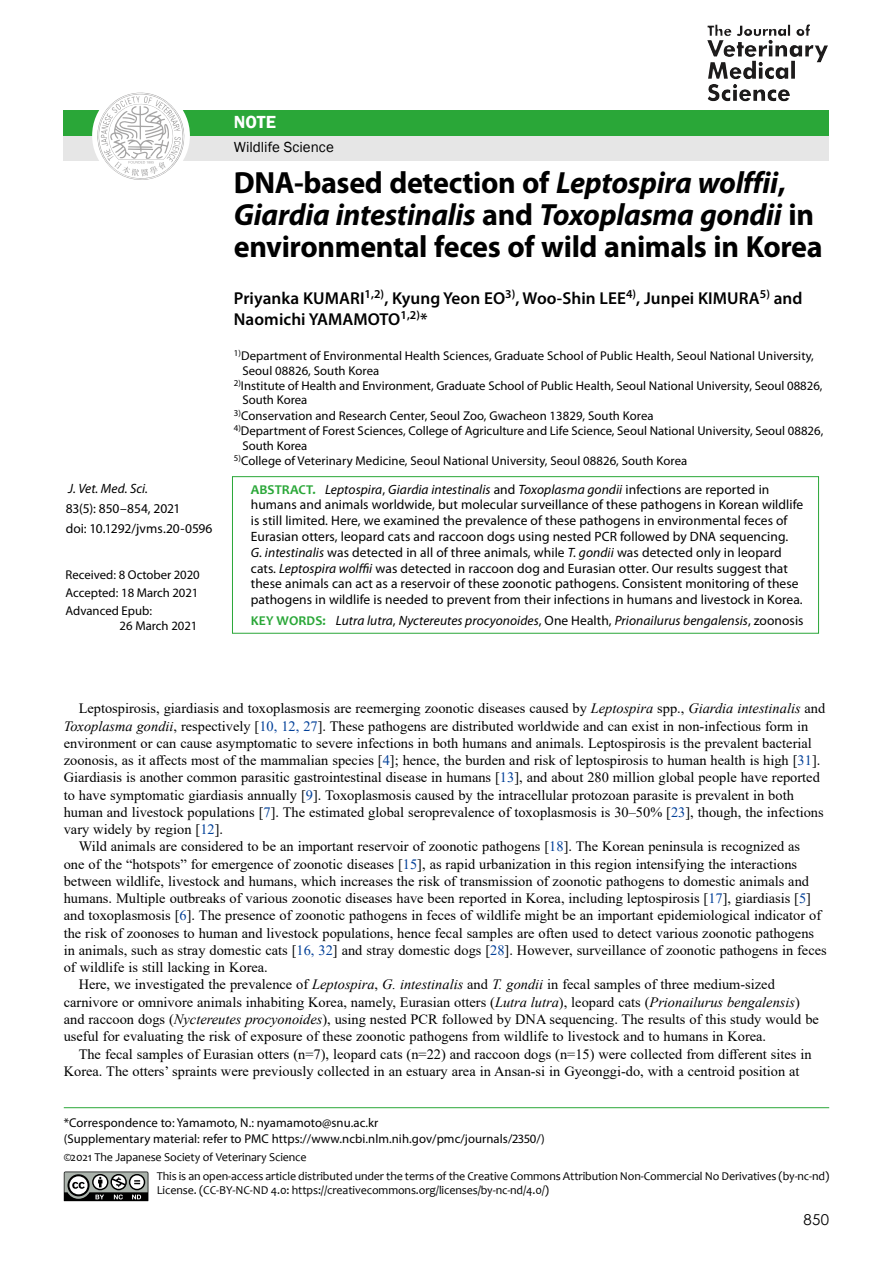
<style>
.page{position:relative;width:893px;height:1263px;background:#fff}
.page>*{position:absolute;margin:0;border:0;box-sizing:border-box;transform-origin:0 0}
.t1{font:700 30.75px/32.2px "Myriad Pro";letter-spacing:-.01em;color:#000}
.t2{font:600 18px "Franklin Gothic";color:#fff}
.t3{font:600 17.25px/21px "Myriad Pro";letter-spacing:.005em;color:#000}
.t4{font:15px "Franklin Gothic";color:#000}
.t5{font:15px "Century Gothic";color:#000}
.t6{font:14.25px "Times New Roman";color:#000}
.t7{font:13.5px/15.8px "Myriad Pro";letter-spacing:.005em;color:#000}
.t8{font:italic 13.5px "Myriad Pro";letter-spacing:.005em;color:#000}
.t9{font:12.75px/14.2px "Myriad Pro";letter-spacing:.005em;color:#000}
.t10{font:12px/20px "Candara";letter-spacing:-.01em;color:#000}
.s1{font-style:italic}
.s2{font-family:"Candara";font-weight:700;color:#2aa738}
.s3{font-family:"Candara";font-weight:700;font-style:normal;color:#2aa738}
.s4{font-style:normal}
.s5{color:#003f98}
</style>
<div class="page">
<hr style="left:64px;top:1107px;width:765px;height:1px;background:#2aa738">
<div style="left:64px;top:136px;width:765px;height:25px;background:#e6e6e6"></div>
<div style="left:64px;top:111px;width:765px;height:25px;background:#2aa738"></div>
<div style="left:92px;top:87px;width:98px;height:97px;background:#fff;border-radius:50%"></div>
<svg style="left:94px;top:92px;width:93px;height:88px"></svg>
<img style="left:707px;top:24px;width:106px;height:33px">
<div style="left:232px;top:476px;width:587px;height:158px;border:1px solid #2aa738"></div>
<svg style="left:64px;top:1171px;width:84px;height:30px"></svg>
<p class="t8" style="left:68px;top:480px;width:81px">J. Vet. Med. Sci.</p>
<p class="t7" style="left:66px;top:498px;width:148px;line-height:20px">83(5): 850–854, 2021<br>doi: 10.1292/jvms.20-0596</p>
<p class="t9" style="left:66px;top:566px;width:136px;line-height:17.9px;text-align:justify">Received: 8 October 2020<br>Accepted: 18 March 2021<br>Advanced Epub:</p>
<p class="t9" style="left:120px;top:619px;width:79px">26 March 2021</p>
<p class="t2" style="left:234px;top:111px;width:44px">NOTE</p>
<p class="t4" style="left:234px;top:138px;width:101px">Wildlife Science</p>
<h1 class="t1" style="left:234px;top:165px;width:590px">DNA-based detection of <span class="s1">Leptospira wolffii</span>,<br><span class="s1">Giardia intestinalis</span> and <span class="s1">Toxoplasma gondii</span> in environmental feces of wild animals in Korea</h1>
<p class="t3" style="left:234px;top:287px;width:570px">Priyanka KUMARI<sup>1,2)</sup>, Kyung Yeon EO<sup>3)</sup>, Woo-Shin LEE<sup>4)</sup>, Junpei KIMURA<sup>5)</sup> and<br>Naomichi YAMAMOTO<sup>1,2)</sup>*</p>
<p class="t9" style="left:242px;top:349px;width:573px;text-indent:-9px"><sup>1)</sup>Department of Environmental Health Sciences, Graduate School of Public Health, Seoul National University,<br>Seoul 08826, South Korea</p>
<p class="t9" style="left:242px;top:378px;width:582px;text-indent:-9px"><sup>2)</sup>Institute of Health and Environment, Graduate School of Public Health, Seoul National University, Seoul 08826,<br>South Korea</p>
<p class="t9" style="left:234px;top:408px;width:591px;line-height:15.6px"><sup>3)</sup>Conservation and Research Center, Seoul Zoo, Gwacheon 13829, South Korea<br><sup>4)</sup>Department of Forest Sciences, College of Agriculture and Life Science, Seoul National University, Seoul 08826,</p>
<p class="t9" style="left:234px;top:437px;width:455px;line-height:15.5px;text-indent:9px">South Korea<br><sup>5)</sup>College of Veterinary Medicine, Seoul National University, Seoul 08826, South Korea</p>
<p class="t7" style="left:251px;top:481px;width:554px"><span class="s2">ABSTRACT.</span> <span class="s1">Leptospira</span>, <span class="s1">Giardia intestinalis</span> and <span class="s1">Toxoplasma gondii</span> infections are reported in humans and animals worldwide, but molecular surveillance of these pathogens in Korean wildlife is still limited. Here, we examined the prevalence of these pathogens in environmental feces of Eurasian otters, leopard cats and raccoon dogs using nested PCR followed by DNA sequencing.<br><span class="s1">G. intestinalis</span> was detected in all of three animals, while <span class="s1">T. gondii</span> was detected only in leopard cats. <span class="s1">Leptospira wolffii</span> was detected in raccoon dog and Eurasian otter. Our results suggest that these animals can act as a reservoir of these zoonotic pathogens. Consistent monitoring of these pathogens in wildlife is needed to prevent from their infections in humans and livestock in Korea.</p>
<p class="t8" style="left:251px;top:612px;width:554px"><span class="s3">KEY WORDS:</span> Lutra lutra<span class="s4">,</span> Nyctereutes procyonoides<span class="s4">, One Health,</span> Prionailurus bengalensis<span class="s4">, zoonosis</span></p>
<p class="t6" style="left:79px;top:698px;width:748px">Leptospirosis, giardiasis and toxoplasmosis are reemerging zoonotic diseases caused by <span class="s1">Leptospira</span> spp., <span class="s1">Giardia intestinalis</span> and</p>
<p class="t6" style="left:64px;top:716px;width:746px"><span class="s1">Toxoplasma gondii</span>, respectively [<span class="s5">10, 12, 27</span>]. These pathogens are distributed worldwide and can exist in non-infectious form in</p>
<p class="t6" style="left:64px;top:733px;width:750px">environment or can cause asymptomatic to severe infections in both humans and animals. Leptospirosis is the prevalent bacterial</p>
<p class="t6" style="left:64px;top:750px;width:758px">zoonosis, as it affects most of the mammalian species [<span class="s5">4</span>]; hence, the burden and risk of leptospirosis to human health is high [<span class="s5">31</span>].</p>
<p class="t6" style="left:64px;top:767px;width:758px">Giardiasis is another common parasitic gastrointestinal disease in humans [<span class="s5">13</span>], and about 280 million global people have reported</p>
<p class="t6" style="left:64px;top:785px;width:732px">to have symptomatic giardiasis annually [<span class="s5">9</span>]. Toxoplasmosis caused by the intracellular protozoan parasite is prevalent in both</p>
<p class="t6" style="left:64px;top:802px;width:761px">human and livestock populations [<span class="s5">7</span>]. The estimated global seroprevalence of toxoplasmosis is 30–50% [<span class="s5">23</span>], though, the infections</p>
<p class="t6" style="left:64px;top:819px;width:161px">vary widely by region [<span class="s5">12</span>].</p>
<p class="t6" style="left:79px;top:836px;width:723px">Wild animals are considered to be an important reservoir of zoonotic pathogens [<span class="s5">18</span>]. The Korean peninsula is recognized as</p>
<p class="t6" style="left:64px;top:854px;width:735px">one of the “hotspots” for emergence of zoonotic diseases [<span class="s5">15</span>], as rapid urbanization in this region intensifying the interactions</p>
<p class="t6" style="left:64px;top:871px;width:747px">between wildlife, livestock and humans, which increases the risk of transmission of zoonotic pathogens to domestic animals and</p>
<p class="t6" style="left:64px;top:888px;width:749px">humans. Multiple outbreaks of various zoonotic diseases have been reported in Korea, including leptospirosis [<span class="s5">17</span>], giardiasis [<span class="s5">5</span>]</p>
<p class="t6" style="left:64px;top:906px;width:759px">and toxoplasmosis [<span class="s5">6</span>]. The presence of zoonotic pathogens in feces of wildlife might be an important epidemiological indicator of</p>
<p class="t6" style="left:64px;top:923px;width:752px">the risk of zoonoses to human and livestock populations, hence fecal samples are often used to detect various zoonotic pathogens</p>
<p class="t6" style="left:64px;top:940px;width:764px">in animals, such as stray domestic cats [<span class="s5">16, 32</span>] and stray domestic dogs [<span class="s5">28</span>]. However, surveillance of zoonotic pathogens in feces</p>
<p class="t6" style="left:64px;top:957px;width:206px">of wildlife is still lacking in Korea.</p>
<p class="t6" style="left:79px;top:975px;width:698px">Here, we investigated the prevalence of <span class="s1">Leptospira</span>, <span class="s1">G. intestinalis</span> and <span class="s1">T. gondii</span> in fecal samples of three medium-sized</p>
<p class="t6" style="left:64px;top:992px;width:738px">carnivore or omnivore animals inhabiting Korea, namely, Eurasian otters (<span class="s1">Lutra lutra</span>), leopard cats (<span class="s1">Prionailurus bengalensis</span>)</p>
<p class="t6" style="left:64px;top:1009px;width:757px">and raccoon dogs (<span class="s1">Nyctereutes procyonoides</span>), using nested PCR followed by DNA sequencing. The results of this study would be</p>
<p class="t6" style="left:64px;top:1026px;width:704px">useful for evaluating the risk of exposure of these zoonotic pathogens from wildlife to livestock and to humans in Korea.</p>
<p class="t6" style="left:79px;top:1044px;width:734px">The fecal samples of Eurasian otters (n=7), leopard cats (n=22) and raccoon dogs (n=15) were collected from different sites in</p>
<p class="t6" style="left:64px;top:1061px;width:737px">Korea. The otters’ spraints were previously collected in an estuary area in Ansan-si in Gyeonggi-do, with a centroid position at</p>
<p class="t9" style="left:64px;top:1114px;width:482px;line-height:15.8px">*Correspondence to: Yamamoto, N.: nyamamoto@snu.ac.kr<br>(Supplementary material: refer to PMC https://www.ncbi.nlm.nih.gov/pmc/journals/2350/)</p>
<p class="t10" style="left:157px;top:1146px;width:674px;text-indent:-93px">©2021 The Japanese Society of Veterinary Science<br>This is an open-access article distributed under the terms of the Creative Commons Attribution Non-Commercial No Derivatives (by-nc-nd)</p>
<p class="t10" style="left:157px;top:1180px;width:394px">License. (CC-BY-NC-ND 4.0: https://creativecommons.org/licenses/by-nc-nd/4.0/)</p>
<p class="t5" style="left:803px;top:1209px;width:27px">850</p>
</div>
